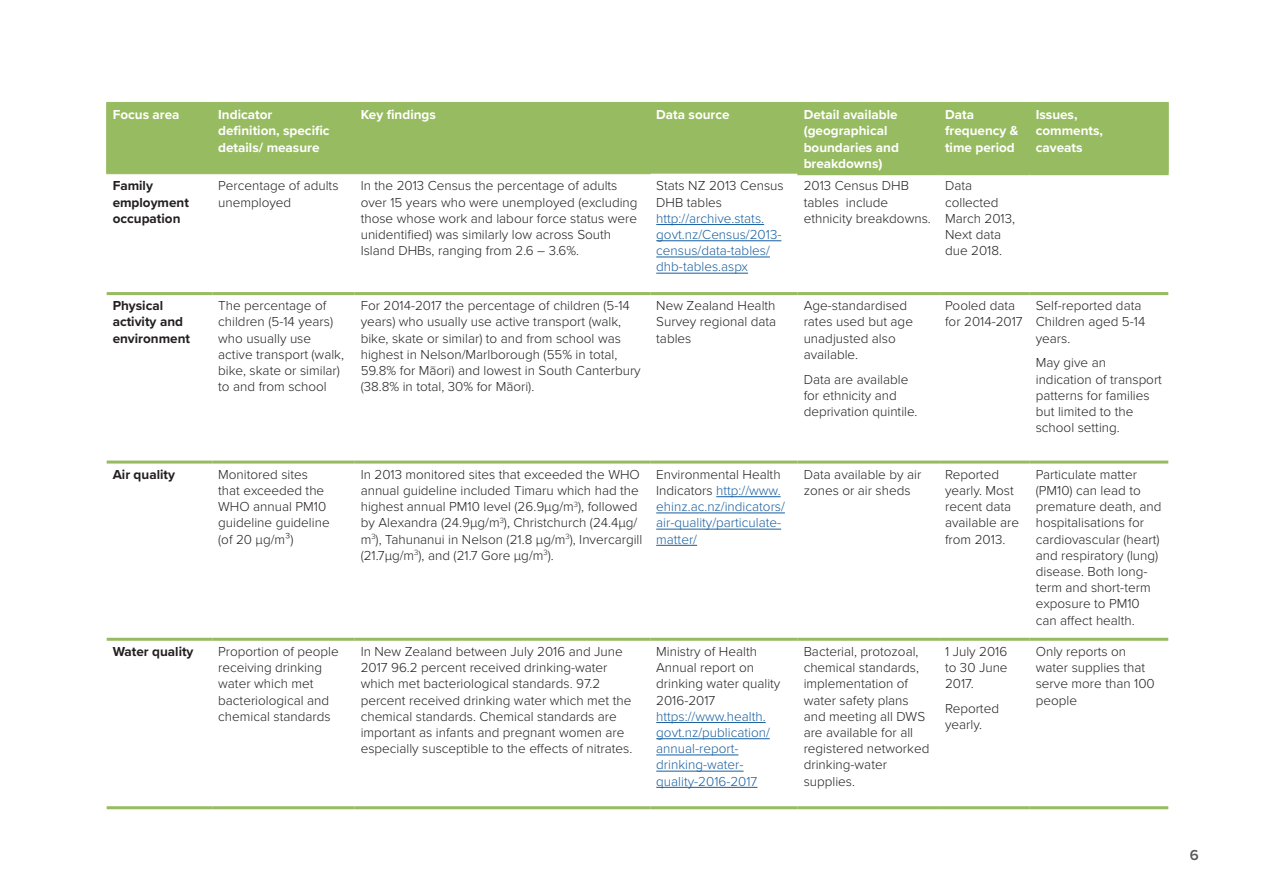
<style>
.page{position:relative;width:1263px;height:893px;background:#fff}
.page>*{position:absolute;margin:0;border:0;box-sizing:border-box;transform-origin:0 0}
.t1{font:600 15px "Proxima Nova";color:#57585a}
.t2{font:300 13.5px/16.2px "Proxima Nova";color:#231f20}
.t3{font:300 13.5px/16.2px "Proxima Nova";color:#175d9e}
.t4{font:700 13.5px/16.2px "Proxima Nova";color:#fff}
.t5{font:700 13.5px/16.2px "Proxima Nova";color:#231f20}
.s1{color:#231f20}
</style>
<div class="page">
<div style="left:107px;top:103px;width:1061px;height:71px;background:#97bb61"></div>
<hr style="left:106px;top:102px;width:106px;height:1px;background:#97bb61">
<hr style="left:106px;top:103px;width:1px;height:70px;background:#97bb61">
<hr style="left:212px;top:102px;width:143px;height:1px;background:#97bb61">
<hr style="left:212px;top:103px;width:1px;height:70px;background:#97bb61">
<hr style="left:355px;top:102px;width:295px;height:1px;background:#97bb61">
<hr style="left:354px;top:103px;width:1px;height:70px;background:#97bb61">
<hr style="left:650px;top:102px;width:148px;height:1px;background:#97bb61">
<hr style="left:650px;top:103px;width:1px;height:70px;background:#97bb61">
<hr style="left:798px;top:102px;width:141px;height:1px;background:#97bb61">
<hr style="left:797px;top:103px;width:1px;height:69px;background:#97bb61">
<hr style="left:939px;top:102px;width:91px;height:1px;background:#97bb61">
<hr style="left:939px;top:103px;width:1px;height:69px;background:#97bb61">
<hr style="left:1030px;top:102px;width:139px;height:1px;background:#97bb61">
<hr style="left:1029px;top:103px;width:1px;height:69px;background:#97bb61">
<hr style="left:1168px;top:103px;width:1px;height:69px;background:#97bb61">
<hr style="left:106px;top:173px;width:106px;height:1px;background:#97bb61">
<hr style="left:212px;top:173px;width:143px;height:1px;background:#97bb61">
<hr style="left:355px;top:173px;width:296px;height:1px;background:#97bb61">
<hr style="left:107px;top:292px;width:105px;height:3px;background:#97bb61">
<hr style="left:212px;top:292px;width:143px;height:3px;background:#97bb61">
<hr style="left:355px;top:292px;width:295px;height:3px;background:#97bb61">
<hr style="left:650px;top:292px;width:148px;height:3px;background:#97bb61">
<hr style="left:107px;top:461px;width:105px;height:3px;background:#97bb61">
<hr style="left:212px;top:461px;width:143px;height:3px;background:#97bb61">
<hr style="left:355px;top:461px;width:295px;height:3px;background:#97bb61">
<hr style="left:650px;top:461px;width:148px;height:3px;background:#97bb61">
<hr style="left:107px;top:806px;width:105px;height:3px;background:#97bb61">
<hr style="left:212px;top:806px;width:143px;height:3px;background:#97bb61">
<hr style="left:355px;top:806px;width:295px;height:3px;background:#97bb61">
<hr style="left:650px;top:806px;width:148px;height:3px;background:#97bb61">
<hr style="left:107px;top:638px;width:105px;height:3px;background:#97bb61">
<hr style="left:212px;top:638px;width:143px;height:3px;background:#97bb61">
<hr style="left:355px;top:638px;width:295px;height:3px;background:#97bb61">
<hr style="left:650px;top:638px;width:148px;height:3px;background:#97bb61">
<hr style="left:797px;top:172px;width:142px;height:3px;background:#97bb61">
<hr style="left:939px;top:172px;width:91px;height:3px;background:#97bb61">
<hr style="left:1030px;top:172px;width:139px;height:3px;background:#97bb61">
<hr style="left:798px;top:292px;width:141px;height:3px;background:#97bb61">
<hr style="left:939px;top:292px;width:91px;height:3px;background:#97bb61">
<hr style="left:1030px;top:292px;width:138px;height:3px;background:#97bb61">
<hr style="left:798px;top:461px;width:141px;height:3px;background:#97bb61">
<hr style="left:939px;top:461px;width:91px;height:3px;background:#97bb61">
<hr style="left:1030px;top:461px;width:138px;height:3px;background:#97bb61">
<hr style="left:798px;top:638px;width:141px;height:3px;background:#97bb61">
<hr style="left:939px;top:638px;width:91px;height:3px;background:#97bb61">
<hr style="left:1030px;top:638px;width:138px;height:3px;background:#97bb61">
<hr style="left:798px;top:806px;width:141px;height:3px;background:#97bb61">
<hr style="left:939px;top:806px;width:91px;height:3px;background:#97bb61">
<hr style="left:1030px;top:806px;width:138px;height:3px;background:#97bb61">
<hr style="left:656px;top:224px;width:108px;height:1px;background:#175d9e">
<hr style="left:656px;top:240px;width:125px;height:1px;background:#175d9e">
<hr style="left:656px;top:257px;width:114px;height:1px;background:#175d9e">
<hr style="left:656px;top:273px;width:92px;height:1px;background:#175d9e">
<hr style="left:716px;top:496px;width:65px;height:1px;background:#175d9e">
<hr style="left:656px;top:513px;width:129px;height:1px;background:#175d9e">
<hr style="left:656px;top:529px;width:125px;height:1px;background:#175d9e">
<hr style="left:656px;top:545px;width:41px;height:1px;background:#175d9e">
<hr style="left:656px;top:722px;width:110px;height:1px;background:#175d9e">
<hr style="left:656px;top:738px;width:114px;height:1px;background:#175d9e">
<hr style="left:656px;top:755px;width:82px;height:1px;background:#175d9e">
<hr style="left:656px;top:771px;width:88px;height:1px;background:#175d9e">
<hr style="left:656px;top:787px;width:101px;height:1px;background:#175d9e">
<p class="t4" style="left:113px;top:106px;width:68px">Focus area</p>
<p class="t4" style="left:218px;top:106px;width:56px">Indicator</p>
<p class="t4" style="left:218px;top:122px;width:113px">definition, specific details/ measure</p>
<p class="t4" style="left:361px;top:106px;width:77px">Key findings</p>
<p class="t4" style="left:656px;top:106px;width:75px">Data source</p>
<p class="t4" style="left:804px;top:106px;width:97px">Detail available (geographical boundaries and breakdowns)</p>
<p class="t4" style="left:945px;top:106px;width:75px">Data frequency &amp; time period</p>
<p class="t4" style="left:1036px;top:106px;width:69px">Issues, comments, caveats</p>
<p class="t5" style="left:113px;top:177px;width:78px">Family employment occupation</p>
<p class="t2" style="left:218px;top:178px;width:122px">Percentage of adults unemployed</p>
<p class="t2" style="left:361px;top:178px;width:278px">In the 2013 Census the percentage of adults over 15 years who were unemployed (excluding those whose work and labour force status were unidentified) was similarly low across South Island DHBs, ranging from 2.6 – 3.6%.</p>
<p class="t2" style="left:656px;top:178px;width:129px">Stats NZ 2013 Census<br>DHB tables</p>
<p class="t3" style="left:656px;top:210px;width:127px">http://archive.stats. govt.nz/Census/2013- census/data-tables/ dhb-tables.aspx</p>
<p class="t2" style="left:804px;top:178px;width:129px">2013 Census DHB tables include ethnicity breakdowns.</p>
<p class="t2" style="left:945px;top:178px;width:71px">Data collected<br>March 2013,</p>
<p class="t2" style="left:945px;top:227px;width:59px">Next data due 2018.</p>
<p class="t5" style="left:113px;top:297px;width:79px">Physical activity and environment</p>
<p class="t2" style="left:218px;top:298px;width:127px">The percentage of children (5-14 years) who usually use active transport (walk, bike, skate or similar) to and from school</p>
<p class="t2" style="left:361px;top:298px;width:282px">For 2014-2017 the percentage of children (5-14 years) who usually use active transport (walk, bike, skate or similar) to and from school was highest in Nelson/Marlborough (55% in total, 59.8% for Māori) and lowest in South Canterbury (38.8% in total, 30% for Māori).</p>
<p class="t2" style="left:656px;top:298px;width:121px;text-align:justify">New Zealand Health Survey regional data tables</p>
<p class="t2" style="left:804px;top:298px;width:111px">Age-standardised rates used but age unadjusted also available.</p>
<p class="t2" style="left:804px;top:371px;width:115px">Data are available for ethnicity and deprivation quintile.</p>
<p class="t2" style="left:945px;top:298px;width:79px">Pooled data for 2014-2017</p>
<p class="t2" style="left:1036px;top:298px;width:107px">Self-reported data</p>
<p class="t2" style="left:1036px;top:314px;width:111px">Children aged 5-14 years.</p>
<p class="t2" style="left:1036px;top:355px;width:128px">May give an indication of transport patterns for families but limited to the school setting.</p>
<p class="t5" style="left:113px;top:466px;width:64px">Air quality</p>
<p class="t2" style="left:218px;top:466px;width:113px">Monitored sites that exceeded the<br>WHO annual PM10 guideline guideline (of 20 μg/m³)</p>
<p class="t2" style="left:361px;top:466px;width:283px">In 2013 monitored sites that exceeded the WHO annual guideline included Timaru which had the highest annual PM10 level (26.9µg/m<sup>3</sup>), followed by Alexandra (24.9µg/m<sup>3</sup>), Christchurch (24.4µg/ m<sup>3</sup>), Tahunanui in Nelson (21.8 µg/m<sup>3</sup>), Invercargill (21.7µg/m<sup>3</sup>), and (21.7 Gore µg/m<sup>3</sup>).</p>
<p class="t3" style="left:656px;top:466px;width:130px"><span class="s1">Environmental Health<br>Indicators</span> http://www. ehinz.ac.nz/indicators/ air-quality/particulate&shy;matter/</p>
<p class="t2" style="left:804px;top:466px;width:119px">Data available by air zones or air sheds</p>
<p class="t2" style="left:945px;top:466px;width:76px">Reported yearly. Most recent data available are from 2013.</p>
<p class="t2" style="left:1036px;top:466px;width:127px">Particulate matter (PM10) can lead to premature death, and hospitalisations for cardiovascular (heart) and respiratory (lung) disease. Both long&shy;term and short-term exposure to PM10 can affect health.</p>
<p class="t5" style="left:113px;top:643px;width:82px">Water quality</p>
<p class="t2" style="left:218px;top:643px;width:122px">Proportion of people receiving drinking water which met bacteriological and chemical standards</p>
<p class="t2" style="left:361px;top:643px;width:273px">In New Zealand between July 2016 and June 2017 96.2 percent received drinking-water which met bacteriological standards. 97.2 percent received drinking water which met the chemical standards. Chemical standards are important as infants and pregnant women are especially susceptible to the effects of nitrates.</p>
<p class="t2" style="left:656px;top:643px;width:126px">Ministry of Health<br>Annual report on drinking water quality<br>2016-2017</p>
<p class="t2" style="left:1036px;top:643px;width:120px">Only reports on water supplies that serve more than 100 people</p>
<p class="t2" style="left:804px;top:643px;width:127px">Bacterial, protozoal, chemical standards, implementation of water safety plans and meeting all DWS are available for all registered networked drinking-water supplies.</p>
<p class="t2" style="left:945px;top:643px;width:64px;text-align:justify">1 July 2016 to 30 June 2017.</p>
<p class="t2" style="left:945px;top:701px;width:55px">Reported yearly.</p>
<p class="t3" style="left:656px;top:708px;width:115px">https://www.health. govt.nz/publication/ annual-report&shy;drinking-water&shy;quality-2016-2017</p>
<p class="t1" style="left:1190px;top:844px;width:11px">6</p>
</div>
